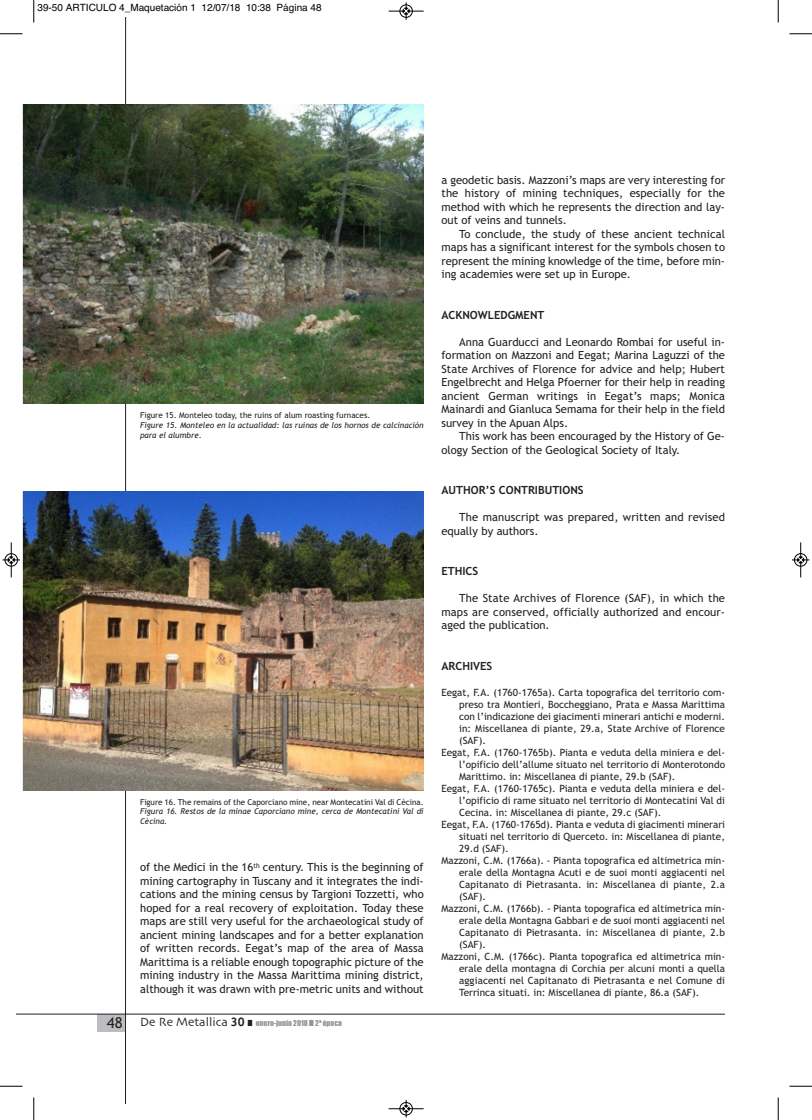
<style>
.page{position:relative;width:812px;height:1120px;background:#fff}
.page>*{position:absolute;margin:0;border:0;box-sizing:border-box;transform-origin:0 0}
.t1{font:11.25px/13.5px "Trebuchet MS";color:#231f20;text-align:justify}
.t2{font:700 11.25px "Trebuchet MS";color:#231f20}
.t3{font:10px "Trebuchet MS";color:#231f20}
.t4{font:10px "Helvetica";color:#000}
.t5{font:italic 8.12px/9.8px "Trebuchet MS";color:#231f20}
.t6{font:8.12px "Trebuchet MS";letter-spacing:-.005em;color:#231f20}
.t7{font:7.5px "Impact";color:#939598}
.s1{font-style:normal}
.s2{font-family:"Trebuchet MS";font-size:15px;color:#231f20}
.s3{font-family:"Skia";font-size:12.5px;color:#231f20}
.s4{font-family:"Officina Sans Std";font-weight:700;font-size:12.5px;color:#231f20}
.s5{color:#231f20}
</style>
<div class="page">
<div style="left:97px;top:1014px;width:28px;height:18px;background:#bcbdc0"></div>
<hr style="left:125px;top:16px;width:1px;height:1088px;background:#231f20">
<hr style="left:16px;top:1014px;width:709px;height:1px;background:#231f20">
<img style="left:22px;top:105px;width:402px;height:299px">
<img style="left:22px;top:491px;width:402px;height:299px">
<svg style="left:33px;top:0;width:2px;height:23px"></svg>
<svg style="left:0;top:33px;width:22px;height:2px"></svg>
<svg style="left:777px;top:0;width:2px;height:23px"></svg>
<svg style="left:789px;top:33px;width:23px;height:2px"></svg>
<svg style="left:33px;top:1097px;width:2px;height:23px"></svg>
<svg style="left:0;top:1086px;width:22px;height:1px"></svg>
<svg style="left:777px;top:1097px;width:2px;height:23px"></svg>
<svg style="left:789px;top:1086px;width:23px;height:1px"></svg>
<div style="left:399px;top:4px;width:14px;height:14px;border:1px solid #fff;border-radius:50%"></div>
<hr style="left:388px;top:11px;width:35px;height:1px;background:#000">
<div style="left:400px;top:5px;width:12px;height:13px;border:1px solid #000;border-radius:50%"></div>
<svg style="left:403px;top:2px;width:6px;height:18px"></svg>
<div style="left:399px;top:1102px;width:14px;height:13px;border:1px solid #fff;border-radius:50%"></div>
<hr style="left:388px;top:1108px;width:35px;height:1px;background:#000">
<div style="left:400px;top:1102px;width:12px;height:13px;border:1px solid #000;border-radius:50%"></div>
<svg style="left:403px;top:1100px;width:6px;height:17px"></svg>
<div style="left:5px;top:553px;width:13px;height:14px;border:1px solid #fff;border-radius:50%"></div>
<hr style="left:11px;top:542px;width:1px;height:35px;background:#000">
<div style="left:5px;top:553px;width:13px;height:13px;border:1px solid #000;border-radius:50%"></div>
<svg style="left:2px;top:557px;width:18px;height:6px"></svg>
<div style="left:794px;top:553px;width:13px;height:14px;border:1px solid #fff;border-radius:50%"></div>
<hr style="left:800px;top:542px;width:1px;height:35px;background:#000">
<div style="left:794px;top:553px;width:13px;height:13px;border:1px solid #000;border-radius:50%"></div>
<svg style="left:792px;top:557px;width:17px;height:6px"></svg>
<p class="t4" style="left:38px;top:2px;width:286px">39-50 ARTICULO 4_Maquetación 1 12/07/18 10:38 Página 48</p>
<p class="t6" style="left:140px;top:411px;width:232px">Figure 15. Monteleo today, the ruins of alum roasting furnaces.</p>
<p class="t5" style="left:140px;top:420px;width:285px">Figure 15. Monteleo en la actualidad: las ruinas de los hornos de calcinación para el alumbre<span class="s1">.</span></p>
<p class="t6" style="left:140px;top:797px;width:285px">Figure 16. The remains of the Caporciano mine, near Montecatini Val di Cècina.</p>
<p class="t5" style="left:140px;top:807px;width:285px">Figura 16. Restos de la minae Caporciano mine, cerca de Montecatini Val di<br>Cècina.</p>
<p class="t1" style="left:140px;top:861px;width:285px">of the Medici in the 16<sup>th</sup> century. This is the beginning of mining cartography in Tuscany and it integrates the indi&shy;cations and the mining census by Targioni Tozzetti, who hoped for a real recovery of exploitation. Today these maps are still very useful for the archaeological study of ancient mining landscapes and for a better explanation of written records. Eegat’s map of the area of Massa Marittima is a reliable enough topographic picture of the mining industry in the Massa Marittima mining district, although it was drawn with pre-metric units and without</p>
<p class="t7" style="left:107px;top:1019px;width:236px"><span class="s2">48</span> <span class="s3">De Re Metallica</span> <span class="s4">30</span> <span class="s5">■</span> ENERO-JUNIO 2018 ■ 2ª ÉPOCA</p>
<p class="t1" style="left:441px;top:173px;width:285px">a geodetic basis. Mazzoni’s maps are very interesting for the history of mining techniques, especially for the method with which he represents the direction and lay&shy;out of veins and tunnels.</p>
<p class="t1" style="left:441px;top:227px;width:285px;text-indent:18px">To conclude, the study of these ancient technical maps has a significant interest for the symbols chosen to represent the mining knowledge of the time, before min&shy;ing academies were set up in Europe.</p>
<p class="t2" style="left:441px;top:308px;width:104px">ACKNOWLEDGMENT</p>
<p class="t1" style="left:441px;top:335px;width:285px;text-indent:18px">Anna Guarducci and Leonardo Rombai for useful in&shy;formation on Mazzoni and Eegat; Marina Laguzzi of the State Archives of Florence for advice and help; Hubert Engelbrecht and Helga Pfoerner for their help in reading ancient German writings in Eegat’s maps; Monica Mainardi and Gianluca Semama for their help in the field survey in the Apuan Alps.</p>
<p class="t1" style="left:441px;top:430px;width:285px;text-indent:18px">This work has been encouraged by the History of Ge&shy;ology Section of the Geological Society of Italy.</p>
<p class="t2" style="left:441px;top:484px;width:144px">AUTHOR’S CONTRIBUTIONS</p>
<p class="t1" style="left:441px;top:511px;width:285px;text-indent:18px">The manuscript was prepared, written and revised equally by authors.</p>
<p class="t2" style="left:441px;top:565px;width:38px">ETHICS</p>
<p class="t1" style="left:441px;top:592px;width:285px;text-indent:18px">The State Archives of Florence (SAF), in which the maps are conserved, officially authorized and encour&shy;aged the publication.</p>
<p class="t2" style="left:441px;top:659px;width:52px">ARCHIVES</p>
<p class="t3" style="left:441px;top:687px;width:285px">Eegat, F.A. (1760-1765a). Carta topografica del territorio com-</p>
<p class="t3" style="left:459px;top:699px;width:267px">preso tra Montieri, Boccheggiano, Prata e Massa Marittima</p>
<p class="t3" style="left:459px;top:711px;width:267px">con l’indicazione dei giacimenti minerari antichi e moderni.</p>
<p class="t3" style="left:459px;top:723px;width:267px">in: Miscellanea di piante, 29.a, State Archive of Florence</p>
<p class="t3" style="left:459px;top:735px;width:28px">(SAF).</p>
<p class="t3" style="left:441px;top:747px;width:285px">Eegat, F.A. (1760-1765b). Pianta e veduta della miniera e del-</p>
<p class="t3" style="left:459px;top:759px;width:267px">l’opificio dell’allume situato nel territorio di Monterotondo</p>
<p class="t3" style="left:459px;top:771px;width:218px">Marittimo. in: Miscellanea di piante, 29.b (SAF).</p>
<p class="t3" style="left:441px;top:783px;width:285px">Eegat, F.A. (1760-1765c). Pianta e veduta della miniera e del-</p>
<p class="t3" style="left:459px;top:795px;width:267px">l’opificio di rame situato nel territorio di Montecatini Val di</p>
<p class="t3" style="left:459px;top:807px;width:204px">Cecina. in: Miscellanea di piante, 29.c (SAF).</p>
<p class="t3" style="left:441px;top:819px;width:285px">Eegat, F.A. (1760-1765d). Pianta e veduta di giacimenti minerari</p>
<p class="t3" style="left:459px;top:831px;width:267px">situati nel territorio di Querceto. in: Miscellanea di piante,</p>
<p class="t3" style="left:459px;top:843px;width:51px">29.d (SAF).</p>
<p class="t3" style="left:441px;top:855px;width:285px">Mazzoni, C.M. (1766a). - Pianta topografica ed altimetrica min-</p>
<p class="t3" style="left:459px;top:867px;width:267px">erale della Montagna Acuti e de suoi monti aggiacenti nel</p>
<p class="t3" style="left:459px;top:879px;width:267px">Capitanato di Pietrasanta. in: Miscellanea di piante, 2.a</p>
<p class="t3" style="left:459px;top:891px;width:28px">(SAF).</p>
<p class="t3" style="left:441px;top:903px;width:285px">Mazzoni, C.M. (1766b). - Pianta topografica ed altimetrica min-</p>
<p class="t3" style="left:459px;top:915px;width:267px">erale della Montagna Gabbari e de suoi monti aggiacenti nel</p>
<p class="t3" style="left:459px;top:927px;width:267px">Capitanato di Pietrasanta. in: Miscellanea di piante, 2.b</p>
<p class="t3" style="left:459px;top:939px;width:28px">(SAF).</p>
<p class="t3" style="left:441px;top:951px;width:285px">Mazzoni, C.M. (1766c). Pianta topografica ed altimetrica min-</p>
<p class="t3" style="left:459px;top:963px;width:267px">erale della montagna di Corchia per alcuni monti a quella</p>
<p class="t3" style="left:459px;top:975px;width:267px">aggiacenti nel Capitanato di Pietrasanta e nel Comune di</p>
<p class="t3" style="left:459px;top:987px;width:242px">Terrinca situati. in: Miscellanea di piante, 86.a (SAF).</p>
</div>
